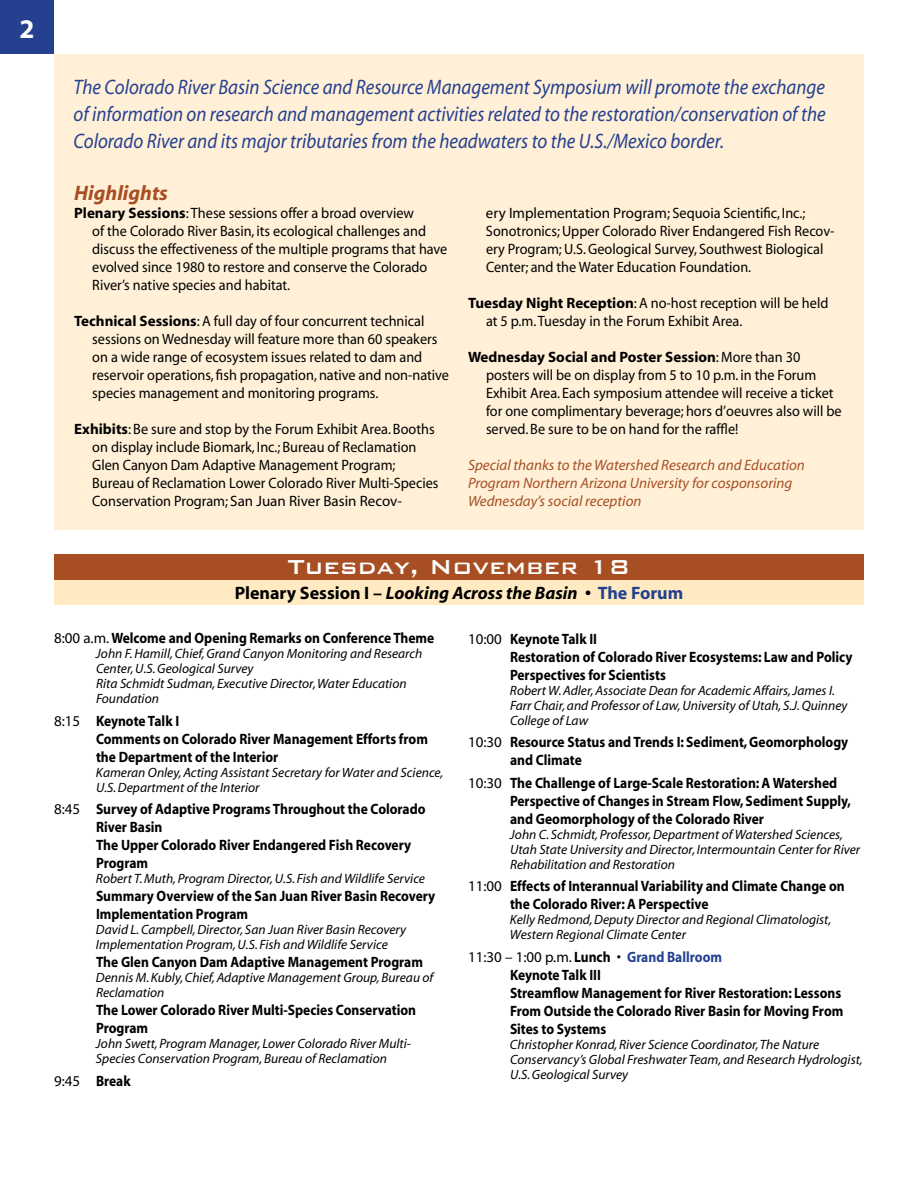
<style>
.page{position:relative;width:918px;height:1188px;background:#fff}
.page>*{position:absolute;margin:0;border:0;box-sizing:border-box;transform-origin:0 0}
.t1{font:500 27px "Bank Gothic";color:#fff}
.t2{font:700 27px "Myriad";color:#fff}
.t3{font:italic 21px/27px "Myriad";color:#24408f;text-align:justify;scale:.9 1}
.t4{font:italic 700 21px "Myriad";color:#a74f23}
.t5{font:italic 700 18px "Myriad";color:#000}
.t6{font:15px/18px "Myriad";color:#000}
.t7{font:700 15px/18px "Myriad";color:#000;scale:.9 1}
.t8{font:italic 15px/18px "Myriad";color:#a74f23}
.t9{font:italic 13.5px/15px "Myriad";color:#000}
.s1{font-weight:700}
.s2{font-style:normal}
.s3{font-style:normal;color:#24408f}
.s4{font-weight:400}
.s5{color:#24408f}
</style>
<div class="page">
<div style="left:54px;top:580px;width:810px;height:25px;background:#ffeac1"></div>
<div style="left:54px;top:554px;width:810px;height:26px;background:#a74f23"></div>
<div style="left:54px;top:54px;width:810px;height:476px;background:#fff0d7"></div>
<div style="left:0;top:0;width:54px;height:54px;background:#24408f"></div>
<h1 class="t2" style="left:19px;top:15px;width:16px">2</h1>
<p class="t3" style="left:74px;top:74px;width:837px">The Colorado River Basin Science and Resource Management Symposium will promote the exchange of information on research and management activities related to the restoration/conservation of the Colorado River and its major tributaries from the headwaters to the U.S./Mexico border.</p>
<h2 class="t4" style="left:74px;top:182px;width:95px">Highlights</h2>
<p class="t6" style="left:92px;top:205px;width:357px;text-indent:-18px"><span class="s1">Plenary Sessions</span>: These sessions offer a broad overview<br>of the Colorado River Basin, its ecological challenges and discuss the effectiveness of the multiple programs that have evolved since 1980 to restore and conserve the Colorado River’s native species and habitat.</p>
<p class="t6" style="left:92px;top:313px;width:358px;text-indent:-18px"><span class="s1">Technical Sessions</span>: A full day of four concurrent technical sessions on Wednesday will feature more than 60 speakers on a wide range of ecosystem issues related to dam and reservoir operations, fish propagation, native and non-native species management and monitoring programs.</p>
<p class="t6" style="left:92px;top:421px;width:348px;text-indent:-18px"><span class="s1">Exhibits</span>: Be sure and stop by the Forum Exhibit Area. Booths on display include Biomark, Inc.; Bureau of Reclamation Glen Canyon Dam Adaptive Management Program; Bureau of Reclamation Lower Colorado River Multi--Species Conservation Program; San Juan River Basin Recov-</p>
<p class="t6" style="left:486px;top:205px;width:350px">ery Implementation Program; Sequoia Scientific, Inc.; Sonotronics; Upper Colorado River Endangered Fish Recov&shy;ery Program; U.S.Geological Survey, Southwest Biological Center; and the Water Education Foundation.</p>
<p class="t6" style="left:486px;top:295px;width:344px;text-indent:-18px"><span class="s1">Tuesday Night Reception</span>: A no-host reception will be held at 5 p.m. Tuesday in the Forum Exhibit Area.</p>
<p class="t6" style="left:486px;top:349px;width:357px;text-indent:-18px"><span class="s1">Wednesday Social and Poster Session</span>: More than 30 posters will be on display from 5 to 10 p.m. in the Forum Exhibit Area. Each symposium attendee will receive a ticket for one complimentary beverage; hors d’oeuvres also will be served. Be sure to be on hand for the raffle!</p>
<p class="t8" style="left:468px;top:457px;width:338px">Special thanks to the Watershed Research and Education<br>Program Northern Arizona University for cosponsoring<br>Wednesday’s social reception</p>
<h1 class="t1" style="left:288px;top:552px;width:344px">Tuesday, November 18</h1>
<p class="t5" style="left:235px;top:584px;width:450px"><span class="s2">Plenary Session I –</span> Looking Across the Basin <span class="s2">•</span> <span class="s3">The Forum</span></p>
<p class="t7" style="left:54px;top:630px;width:424px"><span class="s4">8:00 a.m.</span> Welcome and Opening Remarks on Conference Theme</p>
<p class="t9" style="left:96px;top:647px;width:328px">John F. Hamill, Chief, Grand Canyon Monitoring and Research Center, U.S. Geological Survey<br>Rita Schmidt Sudman, Executive Director, Water Education Foundation</p>
<p class="t7" style="left:96px;top:712px;width:370px;text-indent:-42px"><span class="s4">8:15</span> Keynote Talk I<br>Comments on Colorado River Management Efforts from the Department of the Interior</p>
<p class="t9" style="left:96px;top:765px;width:349px">Kameran Onley, Acting Assistant Secretary for Water and Science,<br>U.S. Department of the Interior</p>
<p class="t7" style="left:96px;top:801px;width:368px;text-indent:-42px"><span class="s4">8:45</span> Survey of Adaptive Programs Throughout the Colorado<br>River Basin<br>The Upper Colorado River Endangered Fish Recovery<br>Program</p>
<p class="t9" style="left:96px;top:872px;width:331px">Robert T. Muth, Program Director, U.S. Fish and Wildlife Service</p>
<p class="t7" style="left:96px;top:888px;width:378px">Summary Overview of the San Juan River Basin Recovery<br>Implementation Program</p>
<p class="t9" style="left:96px;top:923px;width:312px">David L. Campbell, Director, San Juan River Basin Recovery<br>Implementation Program, U.S. Fish and Wildlife Service</p>
<p class="t7" style="left:96px;top:954px;width:365px">The Glen Canyon Dam Adaptive Management Program</p>
<p class="t9" style="left:96px;top:971px;width:339px">Dennis M. Kubly, Chief, Adaptive Management Group, Bureau of<br>Reclamation</p>
<p class="t7" style="left:96px;top:1002px;width:357px">The Lower Colorado River Multi-Species Conservation<br>Program</p>
<p class="t9" style="left:96px;top:1037px;width:317px">John Swett, Program Manager, Lower Colorado River Multi-<br>Species Conservation Program, Bureau of Reclamation</p>
<p class="t7" style="left:54px;top:1072px;width:87px"><span class="s4">9:45</span> Break</p>
<p class="t7" style="left:510px;top:630px;width:382px;text-indent:-42px"><span class="s4">10:00</span> Keynote Talk II<br>Restoration of Colorado River Ecosystems: Law and Policy<br>Perspectives for Scientists</p>
<p class="t9" style="left:510px;top:684px;width:339px">Robert W. Adler, Associate Dean for Academic Affairs, James I.<br>Farr Chair, and Professor of Law, University of Utah, S.J. Quinney<br>College of Law</p>
<p class="t7" style="left:510px;top:734px;width:377px;text-indent:-42px"><span class="s4">10:30</span> Resource Status and Trends I: Sediment, Geomorphology and Climate</p>
<p class="t7" style="left:510px;top:774px;width:380px;text-indent:-42px"><span class="s4">10:30</span> The Challenge of Large-Scale Restoration: A Watershed<br>Perspective of Changes in Stream Flow, Sediment Supply, and Geomorphology of the Colorado River</p>
<p class="t9" style="left:510px;top:828px;width:352px">John C. Schmidt, Professor, Department of Watershed Sciences,<br>Utah State University and Director, Intermountain Center for River<br>Rehabilitation and Restoration</p>
<p class="t7" style="left:510px;top:878px;width:374px;text-indent:-42px"><span class="s4">11:00</span> Effects of Interannual Variability and Climate Change on the Colorado River: A Perspective</p>
<p class="t9" style="left:510px;top:913px;width:323px">Kelly Redmond, Deputy Director and Regional Climatologist,<br>Western Regional Climate Center</p>
<p class="t7" style="left:510px;top:948px;width:372px;text-indent:-42px"><span class="s4">11:30 – 1:00 p.m.</span> Lunch <span class="s4">•</span> <span class="s5">Grand Ballroom<br></span>Keynote Talk III<br>Streamflow Management for River Restoration: Lessons From Outside the Colorado River Basin for Moving From Sites to Systems</p>
<p class="t9" style="left:510px;top:1038px;width:354px">Christopher Konrad, River Science Coordinator, The Nature<br>Conservancy’s Global Freshwater Team, and Research Hydrologist,<br>U.S. Geological Survey</p>
</div>
